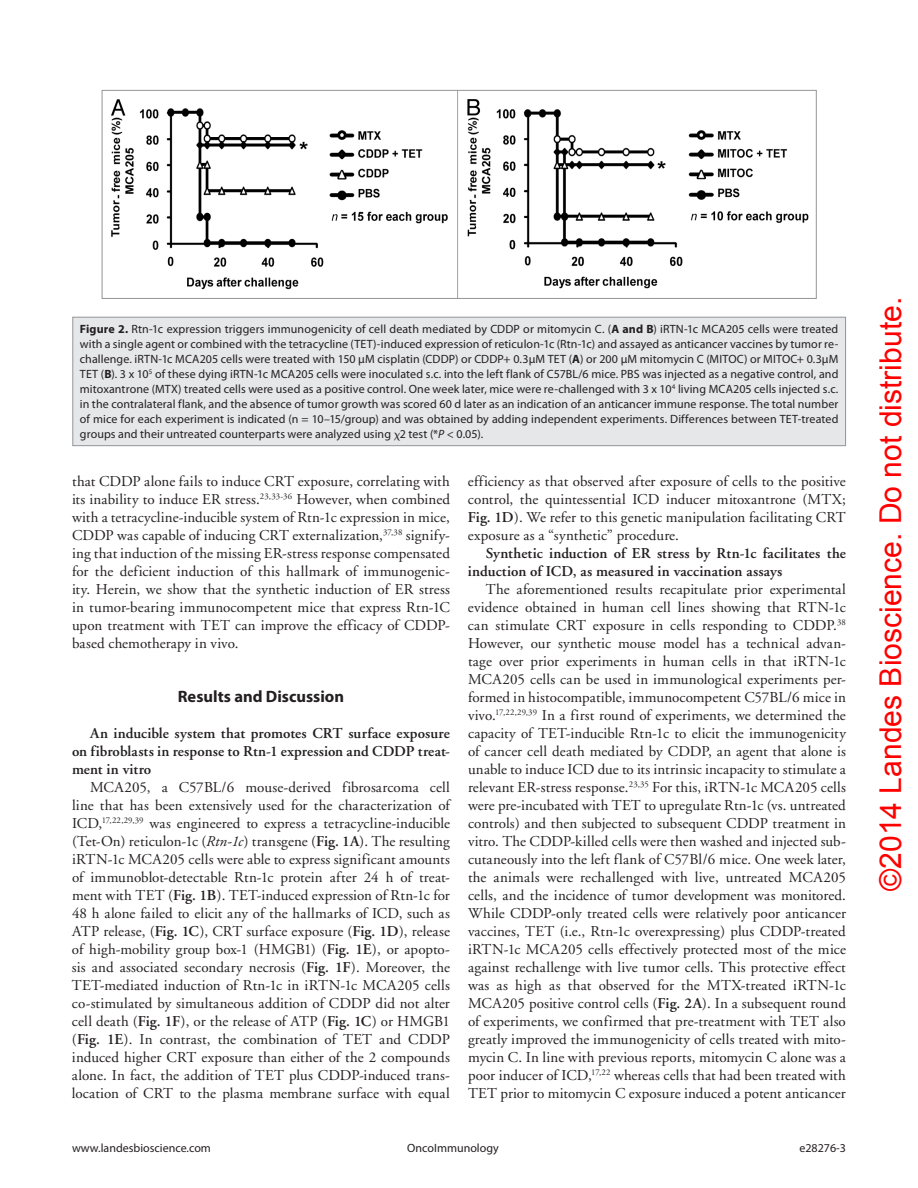
<style>
.page{position:relative;width:918px;height:1188px;background:#fff}
.page>*{position:absolute;margin:0;border:0;box-sizing:border-box;transform-origin:0 0}
.t1{font:30.15px "Arial";color:#f00}
.t2{font:700 16.5px "Myriad Pro";color:#231f20}
.t3{font:15px/18px "Adobe Garamond";letter-spacing:.005em;color:#231f20;text-align:justify}
.t4{font:600 15px/18px "Adobe Garamond";letter-spacing:.01em;color:#231f20;text-align:justify}
.t5{font:12px/15px "Myriad Pro";letter-spacing:.005em;color:#231f20;text-align:justify}
.s1{font-weight:700}
.s2{font-family:"Universal Std Greekw Math Pi"}
.s3{font-style:italic}
.s4{font-weight:600}
</style>
<div class="page">
<img style="left:111px;top:92px;width:698px;height:205px">
<div style="left:102px;top:90px;width:715px;height:209px;border:1px solid #939598"></div>
<div style="left:73px;top:317px;width:773px;height:129px;background:#e6e7e9"></div>
<div style="left:72px;top:317px;width:774px;height:129px;border:1px solid #939598"></div>
<p class="t5" style="left:80px;top:322px;width:760px"><span class="s1">Figure 2.</span> Rtn-1c expression triggers immunogenicity of cell death mediated by CDDP or mitomycin C. (<span class="s1">A and B</span>) iRTN -1c MCA 205 cells were treated with a single agent or combined with the tetracycline (TET)-induced expression of reticulon-1c (Rtn-1c) and assayed as anticancer vaccines by tumor re&shy;challenge. iRTN -1c MCA 205 cells were treated with 150 µM cisplatin (CDDP) or CDDP+ 0.3µM TET (<span class="s1">A</span>) or 200 µM mitomycin C (MITOC) or MITOC+ 0.3µM TET (<span class="s1">B</span>). 3 x 10<sup>5</sup> of these dying iRTN -1c MCA 205 cells were inoculated s.c. into the left flank of C57BL/6 mice. PBS was injected as a negative control, and mitoxantrone (MTX) treated cells were used as a positive control. One week later, mice were re-challenged with 3 x 10<sup>4</sup> living MCA 205 cells injected s.c. in the contralateral flank, and the absence of tumor growth was scored 60 d later as an indication of an anticancer immune response. The total number of mice for each experiment is indicated (n = 10–15/group) and was obtained by adding independent experiments. Differences between TET-treated groups and their untreated counterparts were analyzed using <span class="s2">χ</span>2 test (*<span class="s3">P</span> &lt; 0.05).</p>
<p class="t3" style="left:72px;top:473px;width:380px">that CDDP alone fails to induce CRT exposure, correlating with its inability to induce ER stress.<sup>23,33-36</sup> However, when combined with a tetracycline-inducible system of Rtn-1c expression in mice, CDDP was capable of inducing CRT externalization,<sup>37,38</sup> signify&shy;ing that induction of the missing ER-stress response compensated for the deficient induction of this hallmark of immunogenic&shy;ity. Herein, we show that the synthetic induction of ER stress in tumor-bearing immunocompetent mice that express Rtn-1C upon treatment with TET can improve the efficacy of CDDP&shy;based chemotherapy in vivo.</p>
<p class="t2" style="left:178px;top:686px;width:168px">Results and Discussion</p>
<p class="t4" style="left:72px;top:725px;width:379px;text-indent:18px">An inducible system that promotes CRT surface exposure on fibroblasts in response to Rtn-1 expression and CDDP treat&shy;ment in vitro</p>
<p class="t3" style="left:72px;top:779px;width:380px;text-indent:18px">MCA205, a C57BL/6 mouse-derived fibrosarcoma cell line that has been extensively used for the characterization of ICD,<sup>17,22,29,39</sup> was engineered to express a tetracycline-inducible (Tet-On) reticulon-1c (<span class="s3">Rtn-1c</span>) transgene (<span class="s4">Fig. 1A</span>). The resulting iRTN-1c MCA205 cells were able to express significant amounts of immunoblot-detectable Rtn-1c protein after 24 h of treat&shy;ment with TET (<span class="s4">Fig. 1B</span>). TET-induced expression of Rtn-1c for 48 h alone failed to elicit any of the hallmarks of ICD, such as ATP release, (<span class="s4">Fig. 1C</span>), CRT surface exposure (<span class="s4">Fig. 1D</span>), release of high-mobility group box-1 (HMGB1) (<span class="s4">Fig. 1E</span>), or apopto&shy;sis and associated secondary necrosis (<span class="s4">Fig. 1F</span>). Moreover, the TET-mediated induction of Rtn-1c in iRTN-1c MCA205 cells co-stimulated by simultaneous addition of CDDP did not alter cell death (<span class="s4">Fig. 1F</span>), or the release of ATP (<span class="s4">Fig. 1C</span>) or HMGB1 (<span class="s4">Fig. 1E</span>). In contrast, the combination of TET and CDDP induced higher CRT exposure than either of the 2 compounds alone. In fact, the addition of TET plus CDDP-induced trans&shy;location of CRT to the plasma membrane surface with equal</p>
<p class="t3" style="left:468px;top:473px;width:379px">efficiency as that observed after exposure of cells to the positive control, the quintessential ICD inducer mitoxantrone (MTX; <span class="s4">Fig. 1D</span>). We refer to this genetic manipulation facilitating CRT exposure as a “synthetic” procedure.</p>
<p class="t4" style="left:468px;top:545px;width:380px;text-indent:18px">Synthetic induction of ER stress by Rtn-1c facilitates the induction of ICD, as measured in vaccination assays</p>
<p class="t3" style="left:468px;top:581px;width:380px;text-indent:18px">The aforementioned results recapitulate prior experimental evidence obtained in human cell lines showing that RTN-1c can stimulate CRT exposure in cells responding to CDDP.<sup>38<br></sup>However, our synthetic mouse model has a technical advan&shy;tage over prior experiments in human cells in that iRTN-1c MCA205 cells can be used in immunological experiments per&shy;formed in histocompatible, immunocompetent C57BL/6 mice in vivo.<sup>17,22,29,39</sup> In a first round of experiments, we determined the capacity of TET-inducible Rtn-1c to elicit the immunogenicity of cancer cell death mediated by CDDP, an agent that alone is unable to induce ICD due to its intrinsic incapacity to stimulate a relevant ER-stress response.<sup>23,35</sup> For this, iRTN-1c MCA205 cells were pre-incubated with TET to upregulate Rtn-1c (vs. untreated controls) and then subjected to subsequent CDDP treatment in vitro. The CDDP-killed cells were then washed and injected sub&shy;cutaneously into the left flank of C57Bl/6 mice. One week later, the animals were rechallenged with live, untreated MCA205 cells, and the incidence of tumor development was monitored.<br>While CDDP-only treated cells were relatively poor anticancer vaccines, TET (i.e., Rtn-1c overexpressing) plus CDDP-treated iRTN-1c MCA205 cells effectively protected most of the mice against rechallenge with live tumor cells. This protective effect was as high as that observed for the MTX-treated iRTN-1c MCA205 positive control cells (<span class="s4">Fig. 2A</span>). In a subsequent round of experiments, we confirmed that pre-treatment with TET also greatly improved the immunogenicity of cells treated with mito&shy;mycin C. In line with previous reports, mitomycin C alone was a poor inducer of ICD,<sup>17,22</sup> whereas cells that had been treated with TET prior to mitomycin C exposure induced a potent anticancer</p>
<p class="t5" style="left:72px;top:1140px;width:140px">www.landesbioscience.com</p>
<p class="t5" style="left:407px;top:1140px;width:93px">OncoI mmunology</p>
<p class="t5" style="left:799px;top:1140px;width:48px">e28276-3</p>
<h1 class="t1" style="left:871px;top:891px;width:595px;rotate:-90deg">©2014 Landes Bioscience. Do not distribute.</h1>
</div>
